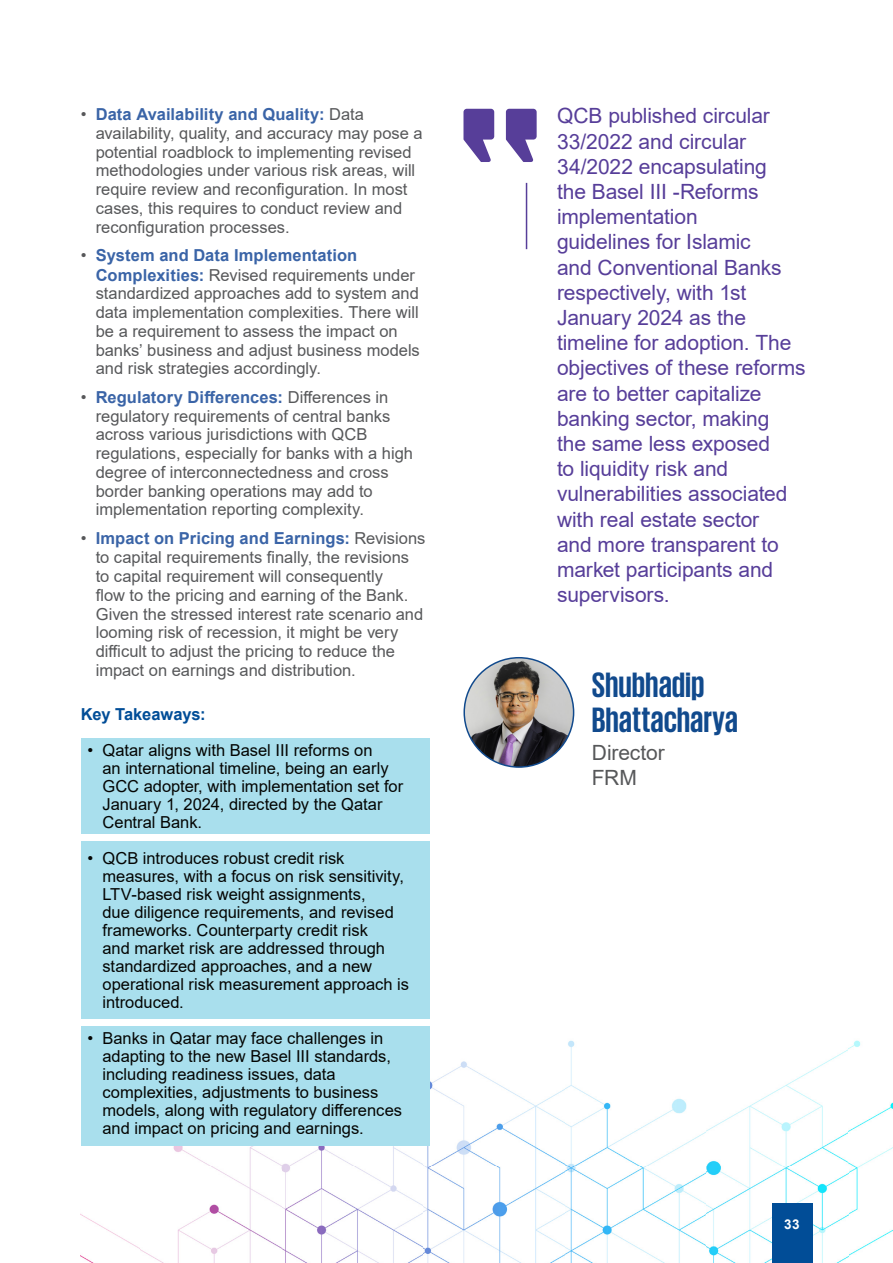
<style>
.page{position:relative;width:893px;height:1263px;background:#fff}
.page>*{position:absolute;margin:0;border:0;box-sizing:border-box;transform-origin:0 0}
.Highlight-_Cobalt_blue{font:700 36px/34.2px "KPMG";color:#114a8d}
.Highlight-_Cobalt_blue-2{font:21px/25.2px "Arial";letter-spacing:-.005em;color:#573e99}
.Highlight-_Cobalt_blue-3{font:21px/25.2px "Arial";letter-spacing:-.005em;color:#57585a}
.Body_Text{font:16.5px/18.9px "Arial";color:#57585a}
.Body_Text-2{font:16.5px/18px "Arial";color:#040503}
.Body_Text-3{font:700 16.5px "Arial";letter-spacing:-.01em;color:#014d97}
.t1{font:700 13.5px "Arial";color:#fff}
.s1{font-weight:700;color:#3a64a7}
</style>
<div class="page">
<img style="left:81px;top:1030px;width:812px;height:233px">
<div style="left:82px;top:738px;width:348px;height:96px;background:#a9dfed"></div>
<div style="left:82px;top:841px;width:348px;height:178px;background:#a9dfed"></div>
<div style="left:82px;top:1026px;width:348px;height:120px;background:#a9dfed"></div>
<svg style="left:506px;top:109px;width:31px;height:53px"></svg>
<svg style="left:463px;top:109px;width:31px;height:53px"></svg>
<hr style="left:526px;top:183px;width:1px;height:66px;background:#573e99">
<img style="left:464px;top:658px;width:110px;height:109px;border-radius:55px">
<div style="left:463px;top:657px;width:111px;height:111px;border:2px solid #114a8d;border-radius:50%"></div>
<div style="left:772px;top:1203px;width:40px;height:60px;background:#014d97"></div>
<p class="Body_Text" style="left:96px;top:105px;width:328px;text-indent:-15px">• <span class="s1">Data Availability and Quality:</span> Data availability, quality, and accuracy may pose a potential roadblock to implementing revised methodologies under various risk areas, will require review and reconfiguration. In most cases, this requires to conduct review and reconfiguration processes.</p>
<p class="Body_Text" style="left:96px;top:246px;width:326px;text-indent:-15px">• <span class="s1">System and Data Implementation Complexities:</span> Revised requirements under standardized approaches add to system and data implementation complexities. There will be a requirement to assess the impact on banks’ business and adjust business models and risk strategies accordingly.</p>
<p class="Body_Text" style="left:96px;top:387px;width:319px;text-indent:-15px">• <span class="s1">Regulatory Differences:</span> Differences in regulatory requirements of central banks across various jurisdictions with QCB regulations, especially for banks with a high degree of interconnectedness and cross border banking operations may add to implementation reporting complexity.</p>
<p class="Body_Text" style="left:96px;top:528px;width:331px;text-indent:-15px">• <span class="s1">Impact on Pricing and Earnings:</span> Revisions to capital requirements finally, the revisions to capital requirement will consequently<br>flow to the pricing and earning of the Bank.<br>Given the stressed interest rate scenario and looming risk of recession, it might be very difficult to adjust the pricing to reduce the impact on earnings and distribution.</p>
<p class="Body_Text-3" style="left:81px;top:703px;width:126px">Key Takeaways:</p>
<p class="Body_Text-2" style="left:102px;top:741px;width:302px;text-indent:-15px">• Qatar aligns with Basel III reforms on<br>an international timeline, being an early GCC adopter, with implementation set for January 1, 2024, directed by the Qatar Central Bank.</p>
<p class="Body_Text-2" style="left:102px;top:849px;width:308px;text-indent:-15px">• QCB introduces robust credit risk measures, with a focus on risk sensitivity, LTV-based risk weight assignments,<br>due diligence requirements, and revised frameworks. Counterparty credit risk<br>and market risk are addressed through standardized approaches, and a new operational risk measurement approach is introduced.</p>
<p class="Body_Text-2" style="left:102px;top:1029px;width:301px;text-indent:-15px">• Banks in Qatar may face challenges in adapting to the new Basel III standards, including readiness issues, data complexities, adjustments to business models, along with regulatory differences and impact on pricing and earnings.</p>
<p class="Highlight-_Cobalt_blue-2" style="left:557px;top:103px;width:250px">QCB published circular<br>33/2022 and circular<br>34/2022 encapsulating<br>the Basel III -Reforms implementation<br>guidelines for Islamic<br>and Conventional Banks respectively, with 1st<br>January 2024 as the timeline for adoption. The objectives of these reforms are to better capitalize banking sector, making<br>the same less exposed<br>to liquidity risk and vulnerabilities associated with real estate sector<br>and more transparent to market participants and supervisors.</p>
<p class="Highlight-_Cobalt_blue" style="left:592px;top:667px;width:147px">Shubhadip<br>Bhattacharya</p>
<p class="Highlight-_Cobalt_blue-3" style="left:592px;top:740px;width:74px">Director<br>FRM</p>
<p class="t1" style="left:784px;top:1215px;width:17px">33</p>
</div>
